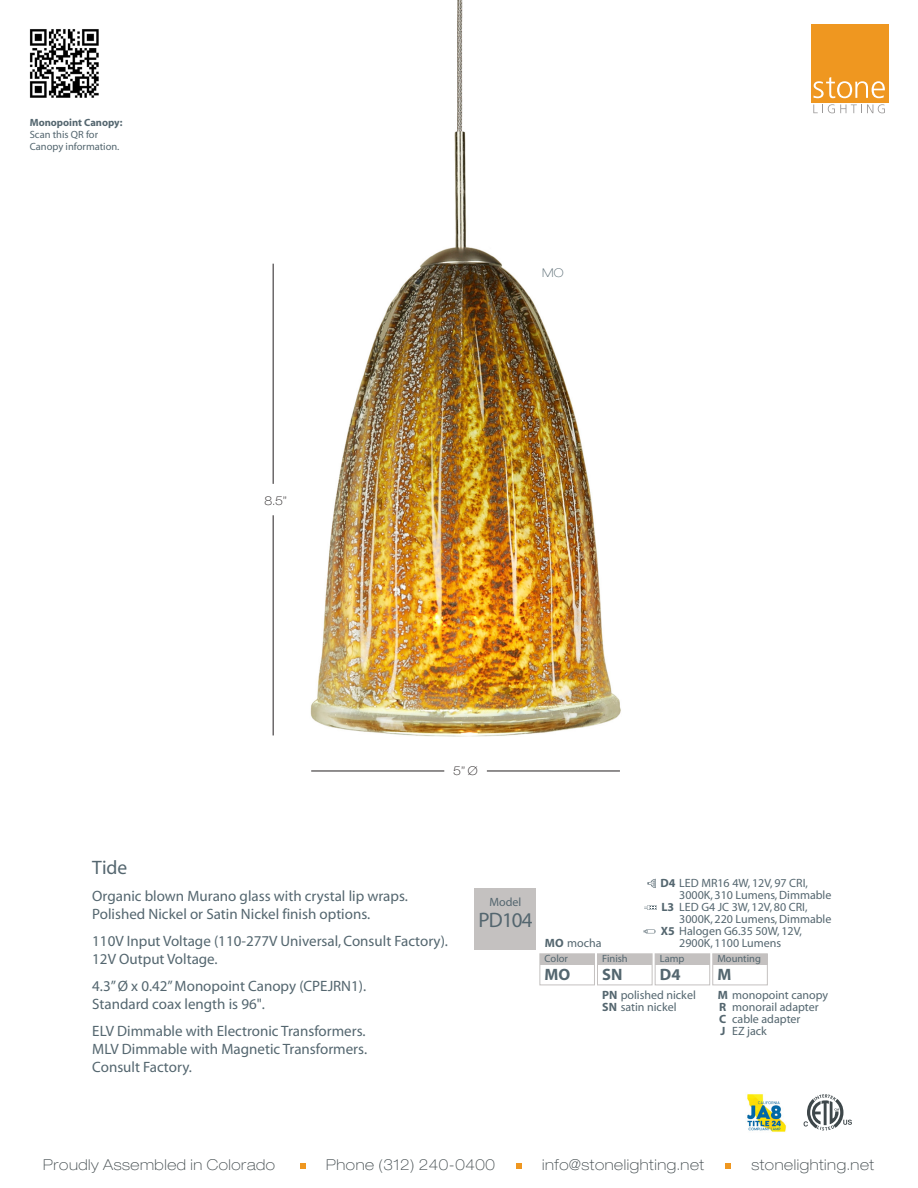
<style>
.page{position:relative;width:918px;height:1188px;background:#fff}
.page>*{position:absolute;margin:0;border:0;box-sizing:border-box;transform-origin:0 0}
.t1{font:21px "Myriad";letter-spacing:-.04em;color:#54666f}
.t2{font:19.5px "Myriad";color:#54666f}
.t3{font:700 16.5px "Myriad";color:#54666f}
.t4{font:15px/18px "Myriad";color:#54666f}
.t5{font:100 expanded 15px "Helvetica Neue LT Std";letter-spacing:.04em;color:#3f484b}
.t6{font:12px "Myriad";color:#556770}
.t7{font:12px/12px "Myriad";color:#54666f}
.t8{font:100 expanded 12px "Helvetica Neue LT Std";color:#231f20}
.t9{font:100 expanded 12px "Helvetica Neue LT Std";color:#54666f}
.t10{font:10.5px/12px "Myriad";color:#54666f}
.t11{font:700 10.5px "Myriad";color:#54666f}
.s1{font-weight:700}
.s2{font-weight:700;color:#54666f}
</style>
<div class="page">
<img style="left:272px;top:0;width:349px;height:772px">
<div style="left:540px;top:953px;width:55px;height:32px;border:1px solid #c4c1c0"></div>
<div style="left:540px;top:954px;width:54px;height:10px;background:#c4c1c0"></div>
<div style="left:597px;top:953px;width:55px;height:32px;border:1px solid #c4c1c0"></div>
<div style="left:598px;top:954px;width:54px;height:10px;background:#c4c1c0"></div>
<div style="left:655px;top:953px;width:55px;height:32px;border:1px solid #c4c1c0"></div>
<div style="left:655px;top:954px;width:55px;height:10px;background:#c4c1c0"></div>
<div style="left:712px;top:953px;width:56px;height:32px;border:1px solid #c4c1c0"></div>
<div style="left:713px;top:954px;width:54px;height:10px;background:#c4c1c0"></div>
<div style="left:475px;top:889px;width:61px;height:61px;background:#c4c1c0"></div>
<svg style="left:647px;top:879px;width:9px;height:9px"></svg>
<svg style="left:643px;top:930px;width:13px;height:3px"></svg>
<svg style="left:644px;top:905px;width:13px;height:5px"></svg>
<hr style="left:487px;top:771px;width:133px;height:1px;background:#231f20">
<hr style="left:311px;top:771px;width:133px;height:1px;background:#231f20">
<hr style="left:273px;top:515px;width:1px;height:220px;background:#231f20">
<hr style="left:273px;top:264px;width:1px;height:220px;background:#231f20">
<svg style="left:300px;top:1163px;width:6px;height:5px"></svg>
<svg style="left:516px;top:1163px;width:5px;height:5px"></svg>
<svg style="left:725px;top:1163px;width:6px;height:5px"></svg>
<svg style="left:813px;top:104px;width:72px;height:9px"></svg>
<div style="left:811px;top:24px;width:78px;height:78px;background:#ef9720"></div>
<svg style="left:813px;top:77px;width:72px;height:21px"></svg>
<img style="left:30px;top:29px;width:69px;height:69px">
<img style="left:747px;top:1094px;width:39px;height:38px">
<svg style="left:804px;top:1094px;width:48px;height:37px"></svg>
<p class="t11" style="left:30px;top:117px;width:94px">Monopoint Canopy:</p>
<p class="t10" style="left:30px;top:129px;width:91px">Scan this QR for<br>Canopy information.</p>
<p class="t8" style="left:265px;top:493px;width:24px">8.5”</p>
<p class="t9" style="left:542px;top:265px;width:23px">MO</p>
<p class="t8" style="left:453px;top:764px;width:26px">5” Ø</p>
<h2 class="t2" style="left:92px;top:857px;width:37px">Tide</h2>
<p class="t4" style="left:92px;top:887px;width:317px">Organic blown Murano glass with crystal lip wraps.<br>Polished Nickel or Satin Nickel finish options.</p>
<p class="t4" style="left:92px;top:932px;width:357px">110V Input Voltage (110-277V Universal, Consult Factory).<br>12V Output Voltage.</p>
<p class="t4" style="left:92px;top:977px;width:275px">4.3” Ø x 0.42” Monopoint Canopy (CPEJRN1).<br>Standard coax length is 96".</p>
<p class="t4" style="left:92px;top:1022px;width:276px;text-align:justify">ELV Dimmable with Electronic Transformers.<br>MLV Dimmable with Magnetic Transformers.<br>Consult Factory.</p>
<p class="t7" style="left:489px;top:896px;width:33px">Model</p>
<h1 class="t1" style="left:479px;top:909px;width:56px">PD104</h1>
<p class="t7" style="left:545px;top:938px;width:58px"><span class="s1">MO</span> mocha</p>
<p class="t6" style="left:660px;top:877px;width:149px"><span class="s2">D4</span> LED MR16 4W, 12V, 97 CRI,</p>
<p class="t6" style="left:679px;top:889px;width:154px">3000K, 310 Lumens, Dimmable</p>
<p class="t6" style="left:661px;top:901px;width:148px"><span class="s2">L3</span> LED G4 JC 3W, 12V, 80 CRI,</p>
<p class="t6" style="left:679px;top:913px;width:154px">3000K, 220 Lumens, Dimmable</p>
<p class="t6" style="left:661px;top:925px;width:143px"><span class="s2">X5</span> Halogen G6.35 50W, 12V,</p>
<p class="t6" style="left:679px;top:937px;width:104px">2900K, 1100 Lumens</p>
<p class="t10" style="left:545px;top:953px;width:25px">Color</p>
<p class="t3" style="left:545px;top:966px;width:27px">MO</p>
<p class="t10" style="left:602px;top:953px;width:27px">Finish</p>
<p class="t3" style="left:602px;top:966px;width:22px">SN</p>
<p class="t7" style="left:602px;top:989px;width:95px"><span class="s1">PN</span> polished nickel<br><span class="s1">SN</span> satin nickel</p>
<p class="t7" style="left:718px;top:989px;width:112px"><span class="s1">M</span> monopoint canopy<br><span class="s1">R<br>C<br>J</span></p>
<p class="t10" style="left:717px;top:953px;width:45px">Mounting</p>
<p class="t3" style="left:717px;top:966px;width:15px">M</p>
<p class="t10" style="left:660px;top:953px;width:26px">Lamp</p>
<p class="t3" style="left:660px;top:966px;width:22px">D4</p>
<p class="t7" style="left:732px;top:1001px;width:88px">monorail adapter cable adapter<br>EZ jack</p>
<p class="t5" style="left:43px;top:1155px;width:233px">Proudly Assembled in Colorado</p>
<p class="t5" style="left:326px;top:1155px;width:170px">Phone (312) 240-0400</p>
<p class="t5" style="left:542px;top:1155px;width:164px">info@stonelighting.net</p>
<p class="t5" style="left:751px;top:1155px;width:124px">stonelighting.net</p>
</div>
